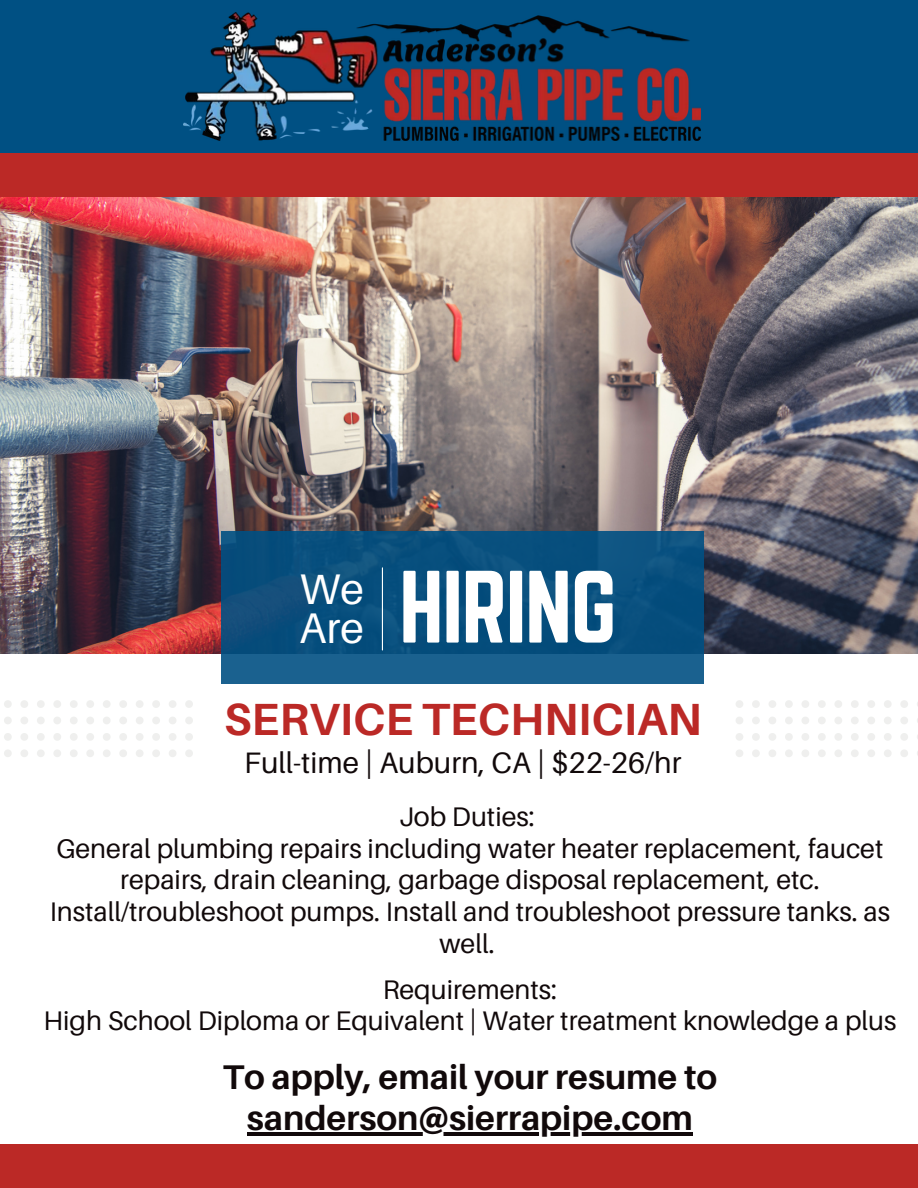
<style>
.page{position:relative;width:918px;height:1188px;background:#fff}
.page>*{position:absolute;margin:0;border:0;box-sizing:border-box;transform-origin:0 0}
.t1{font:89.7px "Norwester";letter-spacing:-.02em;color:#fff}
.t2{font:700 45.15px "Aileron";color:#bb2926}
.t3{font:42.9px "Aileron";color:#fff}
.t4{font:700 34.2px/40.8px "Aileron";color:#11090a;text-align:center}
.t5{font:29.55px "Aileron";color:#11090a}
.t6{font:26.85px/31.7px "Aileron";color:#11090a;text-align:center}
</style>
<div class="page">
<div style="left:0;top:0;width:918px;height:153px;background:#005083"></div>
<img style="left:0;top:196px;width:918px;height:458px">
<div style="left:0;top:153px;width:918px;height:43px;background:#bb2926"></div>
<div style="left:0;top:1145px;width:918px;height:43px;background:#bb2926"></div>
<div style="left:222px;top:531px;width:482px;height:153px;background:linear-gradient(to bottom,#054b7a,#125987)"></div>
<hr style="left:382px;top:568px;width:1px;height:82px;background:#fcffff">
<svg style="left:900px;top:700px;width:8px;height:8px"></svg>
<svg style="left:884px;top:700px;width:8px;height:8px"></svg>
<svg style="left:868px;top:700px;width:7px;height:8px"></svg>
<svg style="left:851px;top:700px;width:8px;height:8px"></svg>
<svg style="left:835px;top:700px;width:7px;height:8px"></svg>
<svg style="left:818px;top:700px;width:8px;height:8px"></svg>
<svg style="left:802px;top:700px;width:7px;height:8px"></svg>
<svg style="left:785px;top:700px;width:8px;height:8px"></svg>
<svg style="left:769px;top:700px;width:7px;height:8px"></svg>
<svg style="left:752px;top:700px;width:8px;height:8px"></svg>
<svg style="left:736px;top:700px;width:7px;height:8px"></svg>
<svg style="left:900px;top:717px;width:8px;height:7px"></svg>
<svg style="left:884px;top:717px;width:8px;height:7px"></svg>
<svg style="left:867px;top:717px;width:8px;height:7px"></svg>
<svg style="left:851px;top:717px;width:8px;height:7px"></svg>
<svg style="left:835px;top:717px;width:7px;height:7px"></svg>
<svg style="left:818px;top:717px;width:8px;height:7px"></svg>
<svg style="left:802px;top:717px;width:7px;height:7px"></svg>
<svg style="left:785px;top:717px;width:8px;height:7px"></svg>
<svg style="left:769px;top:717px;width:7px;height:7px"></svg>
<svg style="left:752px;top:717px;width:8px;height:7px"></svg>
<svg style="left:736px;top:717px;width:7px;height:7px"></svg>
<svg style="left:900px;top:733px;width:8px;height:8px"></svg>
<svg style="left:884px;top:733px;width:8px;height:8px"></svg>
<svg style="left:868px;top:733px;width:7px;height:8px"></svg>
<svg style="left:851px;top:733px;width:8px;height:8px"></svg>
<svg style="left:835px;top:733px;width:7px;height:8px"></svg>
<svg style="left:818px;top:733px;width:8px;height:8px"></svg>
<svg style="left:802px;top:733px;width:7px;height:8px"></svg>
<svg style="left:785px;top:733px;width:8px;height:8px"></svg>
<svg style="left:769px;top:733px;width:7px;height:8px"></svg>
<svg style="left:752px;top:733px;width:8px;height:8px"></svg>
<svg style="left:736px;top:733px;width:7px;height:8px"></svg>
<svg style="left:900px;top:750px;width:8px;height:7px"></svg>
<svg style="left:884px;top:750px;width:8px;height:7px"></svg>
<svg style="left:867px;top:750px;width:8px;height:7px"></svg>
<svg style="left:851px;top:750px;width:8px;height:7px"></svg>
<svg style="left:835px;top:750px;width:7px;height:7px"></svg>
<svg style="left:818px;top:750px;width:8px;height:7px"></svg>
<svg style="left:802px;top:750px;width:7px;height:7px"></svg>
<svg style="left:785px;top:750px;width:8px;height:7px"></svg>
<svg style="left:769px;top:750px;width:7px;height:7px"></svg>
<svg style="left:752px;top:750px;width:8px;height:7px"></svg>
<svg style="left:736px;top:750px;width:7px;height:7px"></svg>
<img style="left:183px;top:13px;width:518px;height:127px">
<hr style="left:247px;top:1132px;width:446px;height:3px;background:#11090a">
<svg style="left:185px;top:700px;width:8px;height:8px"></svg>
<svg style="left:169px;top:700px;width:7px;height:8px"></svg>
<svg style="left:152px;top:700px;width:8px;height:8px"></svg>
<svg style="left:136px;top:700px;width:7px;height:8px"></svg>
<svg style="left:119px;top:700px;width:8px;height:8px"></svg>
<svg style="left:103px;top:700px;width:7px;height:8px"></svg>
<svg style="left:86px;top:700px;width:8px;height:8px"></svg>
<svg style="left:70px;top:700px;width:8px;height:8px"></svg>
<svg style="left:54px;top:700px;width:7px;height:8px"></svg>
<svg style="left:37px;top:700px;width:8px;height:8px"></svg>
<svg style="left:21px;top:700px;width:7px;height:8px"></svg>
<svg style="left:4px;top:700px;width:8px;height:8px"></svg>
<svg style="left:185px;top:717px;width:8px;height:7px"></svg>
<svg style="left:169px;top:717px;width:7px;height:7px"></svg>
<svg style="left:152px;top:717px;width:8px;height:7px"></svg>
<svg style="left:136px;top:717px;width:7px;height:7px"></svg>
<svg style="left:119px;top:717px;width:8px;height:7px"></svg>
<svg style="left:103px;top:717px;width:7px;height:7px"></svg>
<svg style="left:86px;top:717px;width:8px;height:7px"></svg>
<svg style="left:70px;top:717px;width:8px;height:7px"></svg>
<svg style="left:54px;top:717px;width:7px;height:7px"></svg>
<svg style="left:37px;top:717px;width:8px;height:7px"></svg>
<svg style="left:21px;top:717px;width:7px;height:7px"></svg>
<svg style="left:4px;top:717px;width:8px;height:7px"></svg>
<svg style="left:185px;top:733px;width:8px;height:8px"></svg>
<svg style="left:169px;top:733px;width:7px;height:8px"></svg>
<svg style="left:152px;top:733px;width:8px;height:8px"></svg>
<svg style="left:136px;top:733px;width:7px;height:8px"></svg>
<svg style="left:119px;top:733px;width:8px;height:8px"></svg>
<svg style="left:103px;top:733px;width:7px;height:8px"></svg>
<svg style="left:86px;top:733px;width:8px;height:8px"></svg>
<svg style="left:70px;top:733px;width:8px;height:8px"></svg>
<svg style="left:54px;top:733px;width:7px;height:8px"></svg>
<svg style="left:37px;top:733px;width:8px;height:8px"></svg>
<svg style="left:21px;top:733px;width:7px;height:8px"></svg>
<svg style="left:4px;top:733px;width:8px;height:8px"></svg>
<svg style="left:185px;top:750px;width:8px;height:7px"></svg>
<svg style="left:169px;top:750px;width:7px;height:7px"></svg>
<svg style="left:152px;top:750px;width:8px;height:7px"></svg>
<svg style="left:136px;top:750px;width:7px;height:7px"></svg>
<svg style="left:119px;top:750px;width:8px;height:7px"></svg>
<svg style="left:103px;top:750px;width:7px;height:7px"></svg>
<svg style="left:86px;top:750px;width:8px;height:7px"></svg>
<svg style="left:70px;top:750px;width:8px;height:7px"></svg>
<svg style="left:54px;top:750px;width:7px;height:7px"></svg>
<svg style="left:37px;top:750px;width:8px;height:7px"></svg>
<svg style="left:21px;top:750px;width:7px;height:7px"></svg>
<svg style="left:4px;top:750px;width:8px;height:7px"></svg>
<p class="t3" style="left:300px;top:562px;width:66px">We</p>
<p class="t3" style="left:299px;top:601px;width:67px">Are</p>
<p class="t1" style="left:399px;top:553px;width:220px">HIRING</p>
<p class="t2" style="left:224px;top:691px;width:479px">SERVICE TECHNICIAN</p>
<p class="t5" style="left:244px;top:744px;width:439px">Full-time | Auburn, CA | $22-26/hr</p>
<p class="t6" style="left:399px;top:800px;width:137px">Job Duties:</p>
<p class="t6" style="left:50px;top:832px;width:842px">General plumbing repairs including water heater replacement, faucet repairs, drain cleaning, garbage disposal replacement, etc.<br>Install/troubleshoot pumps. Install and troubleshoot pressure tanks. as well.</p>
<p class="t6" style="left:383px;top:973px;width:176px">Requirements:</p>
<p class="t6" style="left:44px;top:1004px;width:854px">High School Diploma or Equivalent | Water treatment knowledge a plus</p>
<p class="t4" style="left:223px;top:1056px;width:496px">To apply, email your resume to sanderson@sierrapipe.com</p>
</div>
